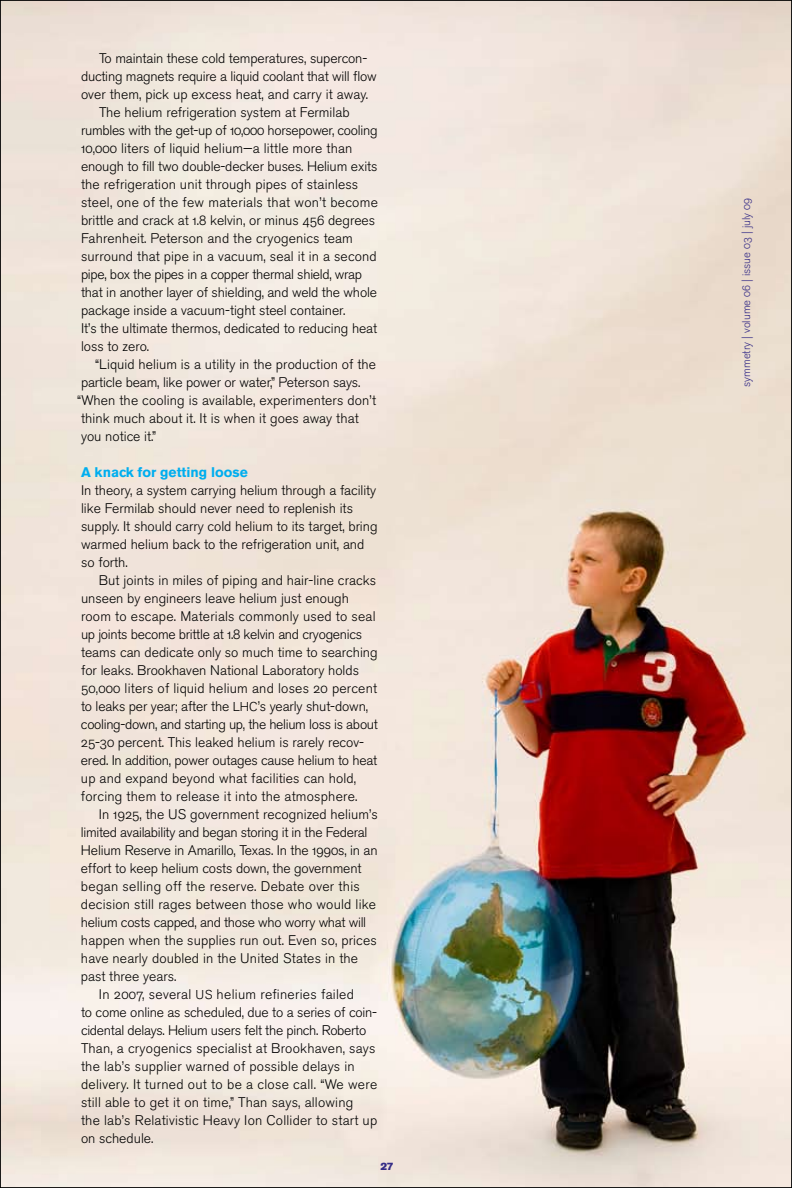
<style>
.page{position:relative;width:792px;height:1188px;background:#fff}
.page>*{position:absolute;margin:0;border:0;box-sizing:border-box;transform-origin:0 0}
.t1{font:13.8px/18px "Akzidenz Grotesk BE Light Os F";color:#000}
.t2{font:13.8px "Akzidenz Grotesk BE Light Os F";letter-spacing:-.02em;color:#000}
.t3{font:13.8px "Akzidenz Grotesk BE Light Os F";letter-spacing:.02em;color:#000}
.t4{font:700 13.8px "Akzidenz Grotesk BE";color:#00aeef}
.t5{font:11.25px "Akzidenz Grotesk BE Light Os F";color:#352c87}
.t6{font:10.5px "Akzidenz Grotesk BE Super";color:#352c87}
.s1{font-size:12.75px}
</style>
<div class="page">
<img style="left:2px;top:2px;width:788px;height:1184px">
<p class="t1" style="left:99px;top:50px;width:270px">To maintain these cold temperatures, supercon-</p>
<p class="t1" style="left:81px;top:68px;width:297px">ducting magnets require a liquid coolant that will flow</p>
<p class="t1" style="left:81px;top:85px;width:289px">over them, pick up excess heat, and carry it away.</p>
<p class="t1" style="left:99px;top:103px;width:252px">The helium refrigeration system at Fermilab</p>
<p class="t2" style="left:81px;top:122px;width:298px">rumbles with the get-up of 10,000 horsepower, cooling</p>
<p class="t1" style="left:81px;top:139px;width:273px">10,000 liters of liquid helium—a little more than</p>
<p class="t1" style="left:81px;top:157px;width:298px">enough to fill two double-decker buses. Helium exits</p>
<p class="t1" style="left:81px;top:175px;width:279px">the refrigeration unit through pipes of stainless</p>
<p class="t3" style="left:81px;top:194px;width:299px">steel, one of the few materials that won’t become</p>
<p class="t1" style="left:81px;top:211px;width:296px">brittle and crack at 1.8 kelvin, or minus 456 degrees</p>
<p class="t1" style="left:81px;top:229px;width:274px">Fahrenheit. Peterson and the cryogenics team</p>
<p class="t1" style="left:81px;top:247px;width:297px">surround that pipe in a vacuum, seal it in a second</p>
<p class="t2" style="left:81px;top:266px;width:283px">pipe, box the pipes in a copper thermal shield, wrap</p>
<p class="t1" style="left:81px;top:283px;width:298px">that in another layer of shielding, and weld the whole</p>
<p class="t1" style="left:81px;top:301px;width:266px">package inside a vacuum-tight steel container.</p>
<p class="t1" style="left:81px;top:319px;width:298px">It’s the ultimate thermos, dedicated to reducing heat</p>
<p class="t1" style="left:81px;top:337px;width:70px">loss to zero.</p>
<p class="t1" style="left:95px;top:355px;width:282px">“Liquid helium is a utility in the production of the</p>
<p class="t1" style="left:81px;top:373px;width:281px">particle beam, like power or water,” Peterson says.</p>
<p class="t1" style="left:77px;top:391px;width:300px">“When the cooling is available, experimenters don’t</p>
<p class="t1" style="left:81px;top:409px;width:279px">think much about it. It is when it goes away that</p>
<p class="t1" style="left:81px;top:427px;width:77px">you notice it.”</p>
<p class="t4" style="left:81px;top:464px;width:168px">A knack for getting loose</p>
<p class="t1" style="left:81px;top:481px;width:298px">In theory, a system carrying helium through a facility like Fermilab should never need to replenish its supply. It should carry cold helium to its target, bring warmed helium back to the refrigeration unit, and so forth.</p>
<p class="t1" style="left:81px;top:571px;width:298px;text-indent:18px">But joints in miles of piping and hair-line cracks unseen by engineers leave helium just enough room to escape. Materials commonly used to seal up joints become brittle at 1.8 kelvin and cryogenics teams can dedicate only so much time to searching for leaks. Brookhaven National Laboratory holds 50,000 liters of liquid helium and loses 20 percent to leaks per year; after the <span class="s1">LHC</span>’s yearly shut-down, cooling-down, and starting up, the helium loss is about 25-30 percent. This leaked helium is rarely recov&shy;ered. In addition, power outages cause helium to heat up and expand beyond what facilities can hold, forcing them to release it into the atmosphere.</p>
<p class="t1" style="left:99px;top:805px;width:280px">In 1925, the US government recognized helium’s</p>
<p class="t2" style="left:81px;top:824px;width:288px">limited availability and began storing it in the Federal</p>
<p class="t1" style="left:81px;top:841px;width:298px">Helium Reserve in Amarillo, Texas. In the 1990s, in an</p>
<p class="t1" style="left:81px;top:859px;width:282px">effort to keep helium costs down, the government</p>
<p class="t3" style="left:81px;top:878px;width:280px">began selling off the reserve. Debate over this</p>
<p class="t1" style="left:81px;top:895px;width:297px">decision still rages between those who would like</p>
<p class="t2" style="left:81px;top:914px;width:287px">helium costs capped, and those who worry what will</p>
<p class="t1" style="left:81px;top:931px;width:297px">happen when the supplies run out. Even so, prices</p>
<p class="t1" style="left:81px;top:949px;width:279px">have nearly doubled in the United States in the</p>
<p class="t1" style="left:81px;top:967px;width:97px">past three years.</p>
<p class="t3" style="left:99px;top:986px;width:257px">In 2007, several <span class="s1">US</span> helium refineries failed</p>
<p class="t1" style="left:81px;top:1004px;width:298px">to come online as scheduled, due to a series of coin-</p>
<p class="t2" style="left:81px;top:1022px;width:287px">cidental delays. Helium users felt the pinch. Roberto</p>
<p class="t1" style="left:81px;top:1039px;width:296px">Than, a cryogenics specialist at Brookhaven, says</p>
<p class="t1" style="left:81px;top:1057px;width:275px">the lab’s supplier warned of possible delays in</p>
<p class="t3" style="left:81px;top:1076px;width:298px">delivery. It turned out to be a close call. “We were</p>
<p class="t1" style="left:81px;top:1093px;width:274px">still able to get it on time,” Than says, allowing</p>
<p class="t1" style="left:81px;top:1111px;width:298px">the lab’s Relativistic Heavy Ion Collider to start up</p>
<p class="t1" style="left:81px;top:1129px;width:74px">on schedule.</p>
<p class="t6" style="left:380px;top:1160px;width:15px">27</p>
<p class="t5" style="left:740px;top:387px;width:190px;rotate:-90deg">symmetry | volume 06 | issue 03 | july 09</p>
</div>
